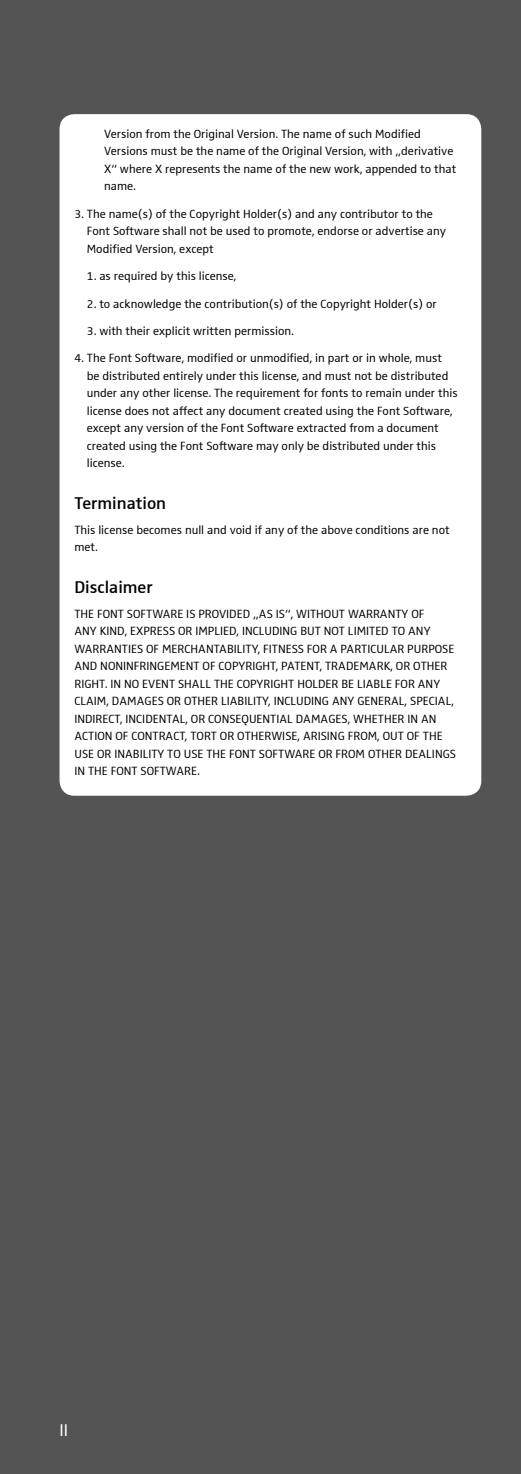
<style>
.page{position:relative;width:521px;height:1474px;background:#fff}
.page>*{position:absolute;margin:0;border:0;box-sizing:border-box;transform-origin:0 0}
.t1{font:600 17.5px "Sennheiser";color:#000}
.t2{font:17.5px "Sennheiser";color:#fff}
.t3{font:12.25px/17.5px "Sennheiser";color:#000}
</style>
<div class="page">
<div style="left:0;top:0;width:521px;height:1473px;background:#555454"></div>
<div style="left:60px;top:114px;width:421px;height:681px;background:#fff;border-radius:15px"></div>
<p class="t3" style="left:104px;top:125px;width:354px">Version from the Original Version. The name of such Modified Versions must be the name of the Original Version, with „derivative X“ where X represents the name of the new work, appended to that name.</p>
<p class="t3" style="left:87px;top:205px;width:361px;text-indent:-12px">3. The name(s) of the Copyright Holder(s) and any contributor to the<br>Font Software shall not be used to promote, endorse or advertise any<br>Modified Version, except</p>
<p class="t3" style="left:87px;top:267px;width:151px">1. as required by this license,</p>
<p class="t3" style="left:87px;top:294px;width:351px">2. to acknowledge the contribution(s) of the Copyright Holder(s) or</p>
<p class="t3" style="left:87px;top:322px;width:209px">3. with their explicit written permission.</p>
<p class="t3" style="left:87px;top:349px;width:372px;text-indent:-12px">4. The Font Software, modified or unmodified, in part or in whole, must be distributed entirely under this license, and must not be distributed under any other license. The requirement for fonts to remain under this license does not affect any document created using the Font Software, except any version of the Font Software extracted from a document created using the Font Software may only be distributed under this license.</p>
<h1 class="t1" style="left:74px;top:493px;width:93px">Termination</h1>
<p class="t3" style="left:74px;top:521px;width:377px">This license becomes null and void if any of the above conditions are not met.</p>
<h1 class="t1" style="left:74px;top:576px;width:80px">Disclaimer</h1>
<p class="t3" style="left:74px;top:605px;width:383px">THE FONT SOFTWARE IS PROVIDED „AS IS“, WITHOUT WARRANTY OF<br>ANY KIND, EXPRESS OR IMPLIED, INCLUDING BUT NOT LIMITED TO ANY WARRANTIES OF MERCHANTABILITY, FITNESS FOR A PARTICULAR PURPOSE AND NONINFRINGEMENT OF COPYRIGHT, PATENT, TRADEMARK, OR OTHER RIGHT. IN NO EVENT SHALL THE COPYRIGHT HOLDER BE LIABLE FOR ANY CLAIM, DAMAGES OR OTHER LIABILITY, INCLUDING ANY GENERAL, SPECIAL, INDIRECT, INCIDENTAL, OR CONSEQUENTIAL DAMAGES, WHETHER IN AN ACTION OF CONTRACT, TORT OR OTHERWISE, ARISING FROM, OUT OF THE USE OR INABILITY TO USE THE FONT SOFTWARE OR FROM OTHER DEALINGS IN THE FONT SOFTWARE.</p>
<h1 class="t2" style="left:60px;top:1419px;width:10px">II</h1>
</div>
